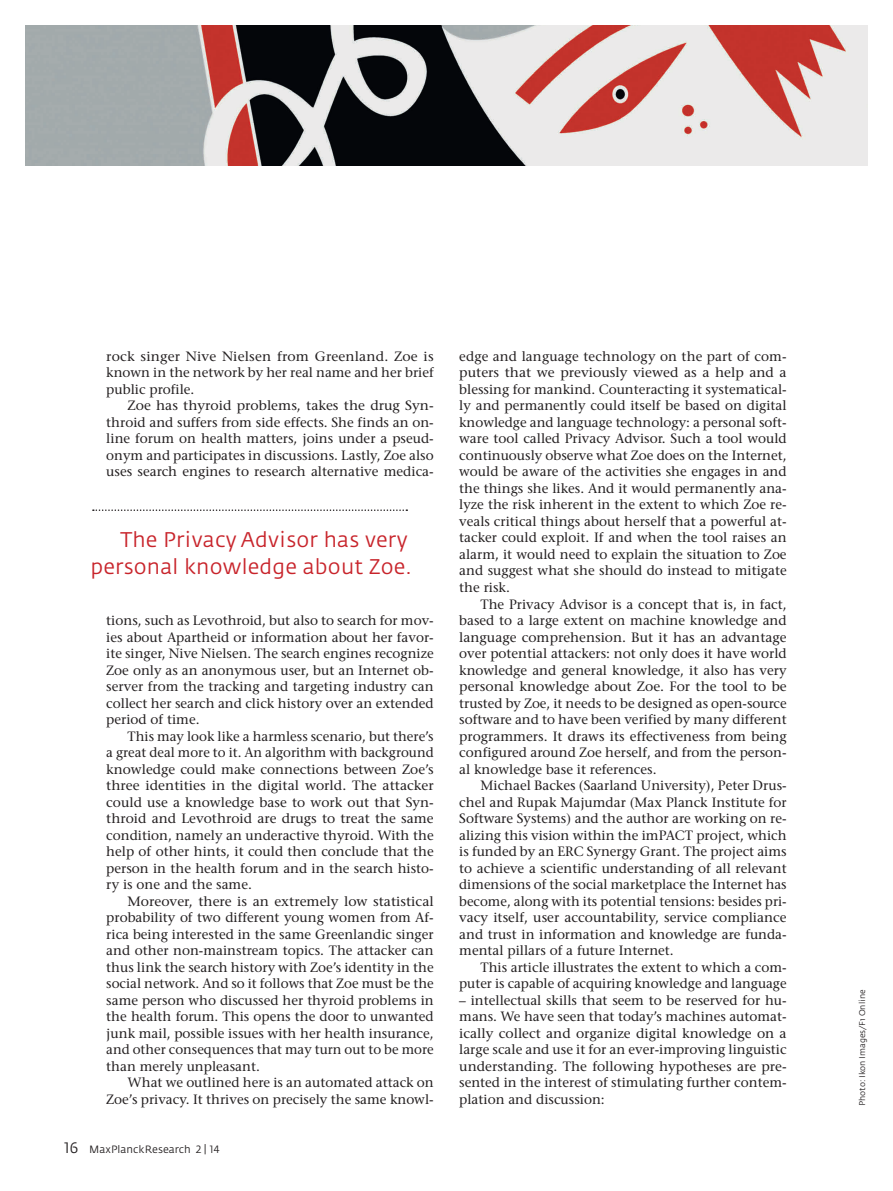
<style>
.page{position:relative;width:893px;height:1191px;background:#fff}
.page>*{position:absolute;margin:0;border:0;box-sizing:border-box;transform-origin:0 0}
.t1{font:21px/27px "Fedra Sans";letter-spacing:.01em;color:#c8242b;text-align:right}
.t2{font:13.5px/16.5px "Stone Serif";color:#231f20;text-align:justify}
.t3{font:10.5px "Fedra Sans";color:#231f20}
.t4{font:8.25px "Fedra Sans";color:#231f20}
.s1{font-family:"Fedra Sans Book SC";font-size:15px}
.s2{font-family:"Fedra Sans Book SC"}
</style>
<div class="page">
<img style="left:26px;top:26px;width:841px;height:140px">
<svg style="left:93px;top:509px;width:314px;height:2px"></svg>
<p class="t2" style="left:106px;top:349px;width:329px">rock singer Nive Nielsen from Greenland. Zoe is</p>
<p class="t2" style="left:106px;top:366px;width:329px">known in the network by her real name and her brief</p>
<p class="t2" style="left:106px;top:382px;width:90px">public profile.</p>
<p class="t2" style="left:128px;top:399px;width:308px">Zoe has thyroid problems, takes the drug Syn-</p>
<p class="t2" style="left:106px;top:415px;width:329px">throid and suffers from side effects. She finds an on-</p>
<p class="t2" style="left:106px;top:432px;width:329px">line forum on health matters, joins under a pseud-</p>
<p class="t2" style="left:106px;top:448px;width:329px">onym and participates in discussions. Lastly, Zoe also</p>
<p class="t2" style="left:106px;top:465px;width:329px">uses search engines to research alternative medica-</p>
<p class="t1" style="left:90px;top:527px;width:323px">The Privacy Advisor has very personal knowledge about Zoe.</p>
<p class="t2" style="left:106px;top:613px;width:329px">tions, such as Levothroid, but also to search for mov-</p>
<p class="t2" style="left:106px;top:630px;width:329px">ies about Apartheid or information about her favor-</p>
<p class="t2" style="left:106px;top:646px;width:329px">ite singer, Nive Nielsen. The search engines recognize</p>
<p class="t2" style="left:106px;top:663px;width:329px">Zoe only as an anonymous user, but an Internet ob-</p>
<p class="t2" style="left:106px;top:679px;width:329px">server from the tracking and targeting industry can</p>
<p class="t2" style="left:106px;top:696px;width:329px">collect her search and click history over an extended</p>
<p class="t2" style="left:106px;top:712px;width:95px">period of time.</p>
<p class="t2" style="left:128px;top:729px;width:308px">This may look like a harmless scenario, but there’s</p>
<p class="t2" style="left:106px;top:745px;width:329px">a great deal more to it. An algorithm with background</p>
<p class="t2" style="left:106px;top:762px;width:329px">knowledge could make connections between Zoe’s</p>
<p class="t2" style="left:106px;top:778px;width:329px">three identities in the digital world. The attacker</p>
<p class="t2" style="left:106px;top:795px;width:329px">could use a knowledge base to work out that Syn-</p>
<p class="t2" style="left:106px;top:811px;width:329px">throid and Levothroid are drugs to treat the same</p>
<p class="t2" style="left:106px;top:828px;width:329px">condition, namely an underactive thyroid. With the</p>
<p class="t2" style="left:106px;top:844px;width:329px">help of other hints, it could then conclude that the</p>
<p class="t2" style="left:106px;top:861px;width:329px">person in the health forum and in the search histo-</p>
<p class="t2" style="left:106px;top:877px;width:147px">ry is one and the same.</p>
<p class="t2" style="left:128px;top:894px;width:308px">Moreover, there is an extremely low statistical</p>
<p class="t2" style="left:106px;top:910px;width:329px">probability of two different young women from Af-</p>
<p class="t2" style="left:106px;top:927px;width:329px">rica being interested in the same Greenlandic singer</p>
<p class="t2" style="left:106px;top:943px;width:329px">and other non-mainstream topics. The attacker can</p>
<p class="t2" style="left:106px;top:960px;width:329px">thus link the search history with Zoe’s identity in the</p>
<p class="t2" style="left:106px;top:976px;width:329px">social network. And so it follows that Zoe must be the</p>
<p class="t2" style="left:106px;top:993px;width:329px">same person who discussed her thyroid problems in</p>
<p class="t2" style="left:106px;top:1009px;width:329px">the health forum. This opens the door to unwanted</p>
<p class="t2" style="left:106px;top:1026px;width:329px">junk mail, possible issues with her health insurance,</p>
<p class="t2" style="left:106px;top:1042px;width:329px">and other consequences that may turn out to be more</p>
<p class="t2" style="left:106px;top:1059px;width:155px">than merely unpleasant.</p>
<p class="t2" style="left:128px;top:1075px;width:308px">What we outlined here is an automated attack on</p>
<p class="t2" style="left:106px;top:1092px;width:329px">Zoe’s privacy. It thrives on precisely the same knowl-</p>
<p class="t3" style="left:64px;top:1145px;width:157px"><span class="s1">16</span> MaxPlanckResearch <span class="s2">2 | 14</span></p>
<p class="t2" style="left:459px;top:349px;width:329px">edge and language technology on the part of com-</p>
<p class="t2" style="left:459px;top:366px;width:329px">puters that we previously viewed as a help and a</p>
<p class="t2" style="left:459px;top:382px;width:329px">blessing for mankind. Counteracting it systematical-</p>
<p class="t2" style="left:459px;top:399px;width:329px">ly and permanently could itself be based on digital</p>
<p class="t2" style="left:459px;top:415px;width:329px">knowledge and language technology: a personal soft-</p>
<p class="t2" style="left:459px;top:432px;width:329px">ware tool called Privacy Advisor. Such a tool would</p>
<p class="t2" style="left:459px;top:448px;width:329px">continuously observe what Zoe does on the Internet,</p>
<p class="t2" style="left:459px;top:465px;width:329px">would be aware of the activities she engages in and</p>
<p class="t2" style="left:459px;top:481px;width:329px">the things she likes. And it would permanently ana-</p>
<p class="t2" style="left:459px;top:498px;width:329px">lyze the risk inherent in the extent to which Zoe re-</p>
<p class="t2" style="left:459px;top:514px;width:329px">veals critical things about herself that a powerful at-</p>
<p class="t2" style="left:459px;top:531px;width:329px">tacker could exploit. If and when the tool raises an</p>
<p class="t2" style="left:459px;top:547px;width:329px">alarm, it would need to explain the situation to Zoe</p>
<p class="t2" style="left:459px;top:564px;width:329px">and suggest what she should do instead to mitigate</p>
<p class="t2" style="left:459px;top:580px;width:52px">the risk.</p>
<p class="t2" style="left:480px;top:597px;width:308px">The Privacy Advisor is a concept that is, in fact,</p>
<p class="t2" style="left:459px;top:613px;width:329px">based to a large extent on machine knowledge and</p>
<p class="t2" style="left:459px;top:630px;width:329px">language comprehension. But it has an advantage</p>
<p class="t2" style="left:459px;top:646px;width:329px">over potential attackers: not only does it have world</p>
<p class="t2" style="left:459px;top:663px;width:329px">knowledge and general knowledge, it also has very</p>
<p class="t2" style="left:459px;top:679px;width:329px">personal knowledge about Zoe. For the tool to be</p>
<p class="t2" style="left:459px;top:696px;width:329px">trusted by Zoe, it needs to be designed as open-source</p>
<p class="t2" style="left:459px;top:712px;width:329px">software and to have been verified by many different</p>
<p class="t2" style="left:459px;top:729px;width:329px">programmers. It draws its effectiveness from being</p>
<p class="t2" style="left:459px;top:745px;width:329px">configured around Zoe herself, and from the person-</p>
<p class="t2" style="left:459px;top:762px;width:199px">al knowledge base it references.</p>
<p class="t2" style="left:480px;top:778px;width:308px">Michael Backes (Saarland University), Peter Drus-</p>
<p class="t2" style="left:459px;top:795px;width:329px">chel and Rupak Majumdar (Max Planck Institute for</p>
<p class="t2" style="left:459px;top:811px;width:329px">Software Systems) and the author are working on re-</p>
<p class="t2" style="left:459px;top:828px;width:329px">alizing this vision within the imPACT project, which</p>
<p class="t2" style="left:459px;top:844px;width:329px">is funded by an ERC Synergy Grant. The project aims</p>
<p class="t2" style="left:459px;top:861px;width:329px">to achieve a scientific understanding of all relevant</p>
<p class="t2" style="left:459px;top:877px;width:329px">dimensions of the social marketplace the Internet has</p>
<p class="t2" style="left:459px;top:894px;width:329px">become, along with its potential tensions: besides pri-</p>
<p class="t2" style="left:459px;top:910px;width:329px">vacy itself, user accountability, service compliance</p>
<p class="t2" style="left:459px;top:927px;width:329px">and trust in information and knowledge are funda-</p>
<p class="t2" style="left:459px;top:943px;width:216px">mental pillars of a future Internet.</p>
<p class="t2" style="left:480px;top:960px;width:308px">This article illustrates the extent to which a com-</p>
<p class="t2" style="left:459px;top:976px;width:329px">puter is capable of acquiring knowledge and language</p>
<p class="t2" style="left:459px;top:993px;width:329px">– intellectual skills that seem to be reserved for hu&shy;mans. We have seen that today’s machines automat&shy;ically collect and organize digital knowledge on a large scale and use it for an ever-improving linguistic understanding. The following hypotheses are pre&shy;sented in the interest of stimulating further contem&shy;plation and discussion:</p>
<p class="t4" style="left:859px;top:1106px;width:118px;rotate:-90deg">Photo: Ikon Images/F1 Online</p>
</div>
